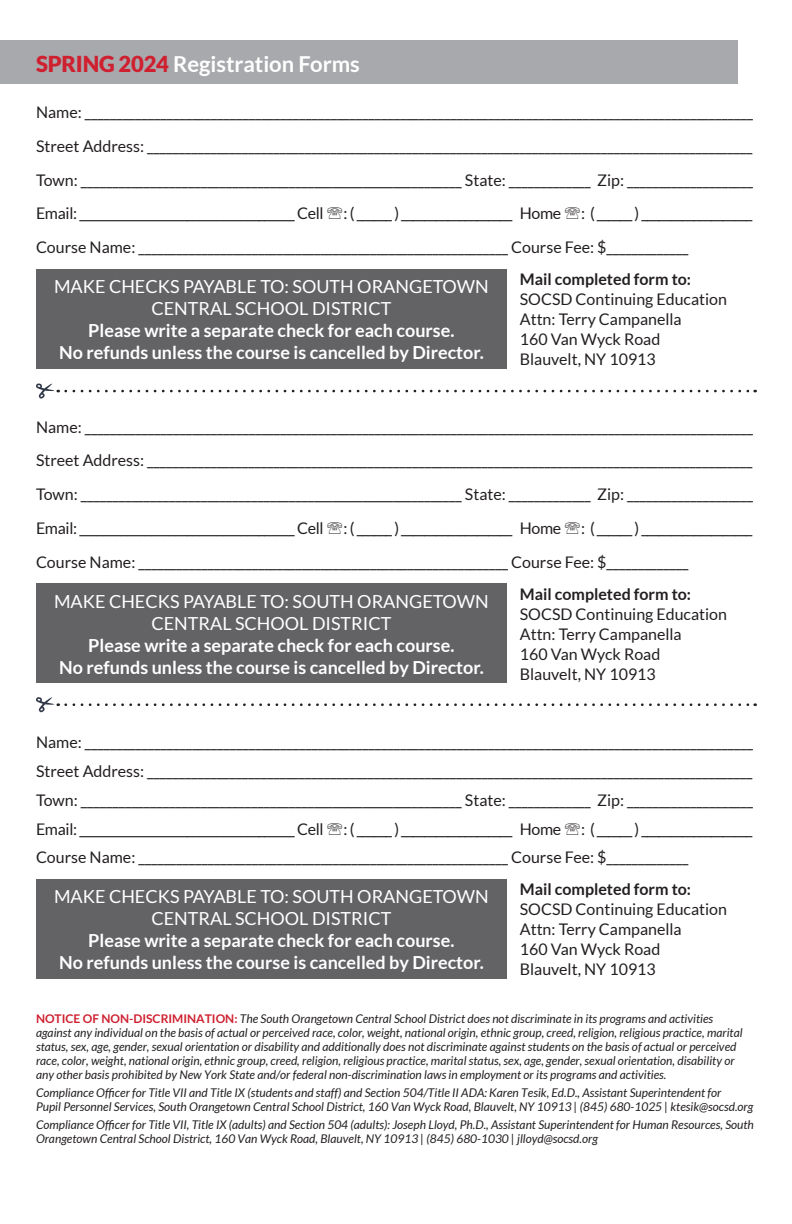
<style>
.page{position:relative;width:792px;height:1224px;background:#fff}
.page>*{position:absolute;margin:0;border:0;box-sizing:border-box;transform-origin:0 0}
.t1{font:700 22px "Lato";color:#fff}
.t2{font:700 18px/22px "Lato";color:#fff;text-align:center}
.t3{font:18px/22px "Lato";color:#fff;text-align:center}
.t4{font:16px/20px "Lato";color:#231f20;text-align:justify}
.t5{font:700 16px "Lato";color:#231f20}
.t6{font:italic 12px/14px "Lato";color:#231f20}
.s1{font-weight:900;color:#cf2030}
.s2{font-weight:700;font-style:normal;color:#cf2030}
</style>
<div class="page">
<div style="left:0;top:40px;width:738px;height:44px;background:#a8a9ad"></div>
<svg style="left:66px;top:703px;width:690px;height:3px"></svg>
<svg style="left:36px;top:697px;width:23px;height:15px"></svg>
<svg style="left:66px;top:390px;width:690px;height:2px"></svg>
<svg style="left:36px;top:383px;width:23px;height:16px"></svg>
<div style="left:36px;top:879px;width:471px;height:100px;background:#636366"></div>
<div style="left:36px;top:269px;width:471px;height:99px;background:#636366"></div>
<div style="left:36px;top:584px;width:471px;height:99px;background:#636366"></div>
<h1 class="t1" style="left:36px;top:51px;width:325px"><span class="s1">SPRING 2024</span> Registration Forms</h1>
<p class="t4" style="left:36px;top:95px;width:719px;line-height:33.8px">Name: __________________________________________________________________________________________________________ Street Address: ________________________________________________________________________________________________ Town: _____________________________________________________________ State: _____________ Zip: ____________________ Email: ____________________________________ Cell : ( ______ ) ___________________ Home : ( ______ ) ___________________ Course Name: ___________________________________________________________ Course Fee: $_____________</p>
<p class="t5" style="left:520px;top:270px;width:173px">Mail completed form to:</p>
<p class="t4" style="left:520px;top:289px;width:209px;text-align:left">SOCSD Continuing Education<br>Attn: Terry Campanella<br>160 Van Wyck Road<br>Blauvelt, NY 10913</p>
<p class="t3" style="left:54px;top:275px;width:436px">MAKE CHECKS PAYABLE TO: SOUTH ORANGETOWN<br>CENTRAL SCHOOL DISTRICT</p>
<p class="t2" style="left:59px;top:319px;width:426px">Please write a separate check for each course.<br>No refunds unless the course is cancelled by Director.</p>
<p class="t4" style="left:36px;top:410px;width:719px;line-height:33.8px">Name: __________________________________________________________________________________________________________ Street Address: ________________________________________________________________________________________________ Town: _____________________________________________________________ State: _____________ Zip: ____________________ Email: ____________________________________ Cell : ( ______ ) ___________________ Home : ( ______ ) ___________________ Course Name: ___________________________________________________________ Course Fee: $_____________</p>
<p class="t5" style="left:520px;top:585px;width:173px">Mail completed form to:</p>
<p class="t4" style="left:520px;top:604px;width:209px;text-align:left">SOCSD Continuing Education<br>Attn: Terry Campanella<br>160 Van Wyck Road<br>Blauvelt, NY 10913</p>
<p class="t3" style="left:54px;top:590px;width:436px">MAKE CHECKS PAYABLE TO: SOUTH ORANGETOWN<br>CENTRAL SCHOOL DISTRICT</p>
<p class="t2" style="left:59px;top:634px;width:426px">Please write a separate check for each course.<br>No refunds unless the course is cancelled by Director.</p>
<p class="t4" style="left:36px;top:728px;width:719px;line-height:28.8px">Name: __________________________________________________________________________________________________________ Street Address: ________________________________________________________________________________________________ Town: _____________________________________________________________ State: _____________ Zip: ____________________ Email: ____________________________________ Cell : ( ______ ) ___________________ Home : ( ______ ) ___________________ Course Name: ___________________________________________________________ Course Fee: $_____________</p>
<p class="t5" style="left:520px;top:880px;width:173px">Mail completed form to:</p>
<p class="t4" style="left:520px;top:899px;width:209px;text-align:left">SOCSD Continuing Education<br>Attn: Terry Campanella<br>160 Van Wyck Road<br>Blauvelt, NY 10913</p>
<p class="t3" style="left:54px;top:886px;width:436px">MAKE CHECKS PAYABLE TO: SOUTH ORANGETOWN<br>CENTRAL SCHOOL DISTRICT</p>
<p class="t2" style="left:59px;top:929px;width:426px">Please write a separate check for each course.<br>No refunds unless the course is cancelled by Director.</p>
<p class="t6" style="left:36px;top:1012px;width:708px"><span class="s2">NOTICE OF NON-DISCRIMINATION:</span> The South Orangetown Central School District does not discriminate in its programs and activities against any individual on the basis of actual or perceived race, color, weight, national origin, ethnic group, creed, religion, religious practice, marital status, sex, age, gender, sexual orientation or disability and additionally does not discriminate against students on the basis of actual or perceived race, color, weight, national origin, ethnic group, creed, religion, religious practice, marital status, sex, age, gender, sexual orientation, disability or any other basis prohibited by New York State and/or federal non-discrimination laws in employment or its programs and activities.</p>
<p class="t6" style="left:36px;top:1086px;width:719px">Compliance Officer for Title VII and Title IX (students and staff) and Section 504/Title II ADA: Karen Tesik, Ed.D., Assistant Superintendent for<br>Pupil Personnel Services, South Orangetown Central School District, 160 Van Wyck Road, Blauvelt, NY 10913 | (845) 680-1025 | ktesik@socsd.org</p>
<p class="t6" style="left:36px;top:1118px;width:719px">Compliance Officer for Title VII, Title IX (adults) and Section 504 (adults): Joseph Lloyd, Ph.D., Assistant Superintendent for Human Resources, South<br>Orangetown Central School District, 160 Van Wyck Road, Blauvelt, NY 10913 | (845) 680-1030 | jlloyd@socsd.org</p>
</div>
